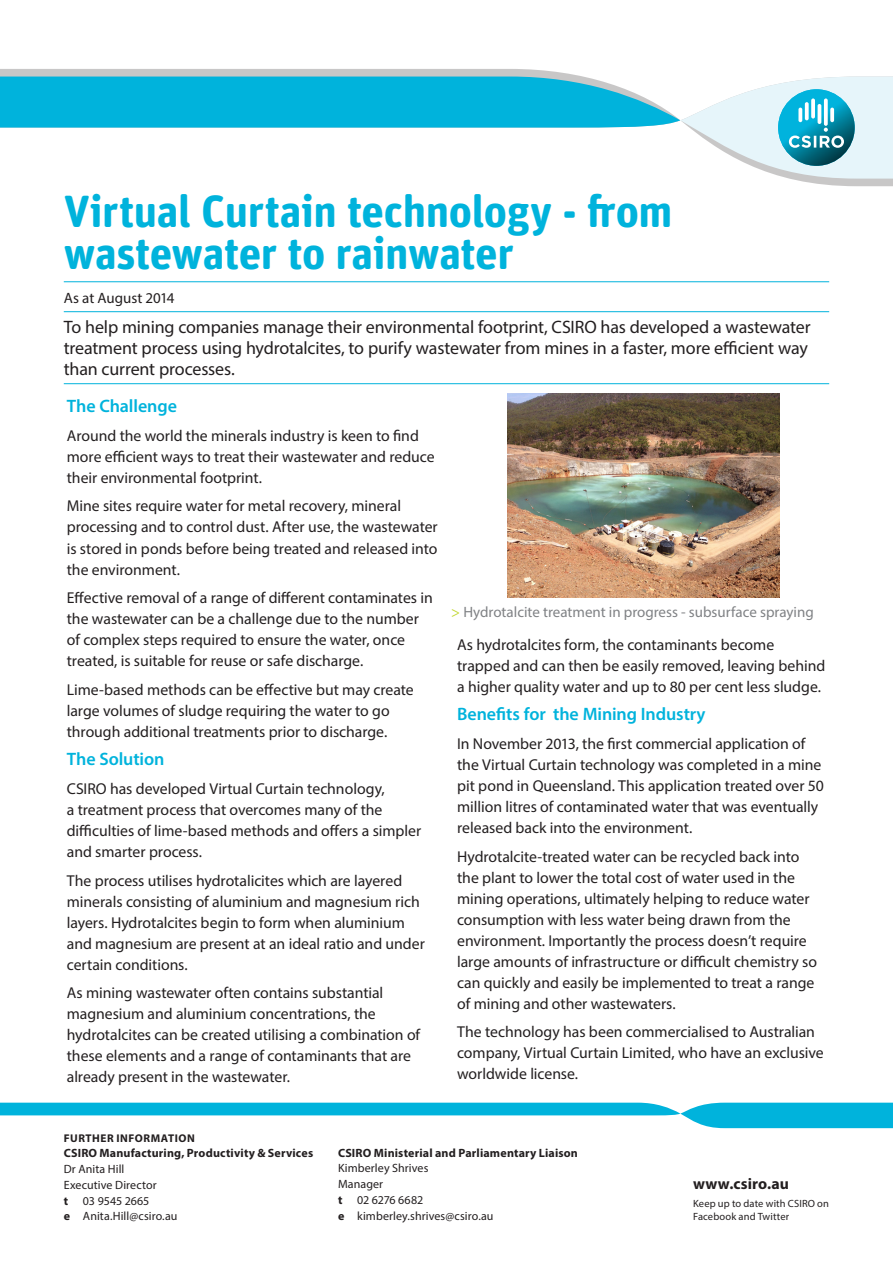
<style>
.page{position:relative;width:893px;height:1263px;background:#fff}
.page>*{position:absolute;margin:0;border:0;box-sizing:border-box;transform-origin:0 0}
.Doc_Title_Size2_-_Fa{font:700 45px/42px "Unit Rounded OT";letter-spacing:-.01em;color:#00b3dc}
.Date{font:18px/21px "Myriad Pro";letter-spacing:-.01em;color:#231f20}
.body_copy{font:600 18px "Myriad Pro";letter-spacing:-.005em;color:#00b3dc}
.body_copy-2{font:15.75px/21px "Myriad Pro";letter-spacing:-.005em;color:#231f20}
.t1{font:700 15.75px "Myriad Pro";letter-spacing:.005em;color:#231f20}
.captions{font:15px "Myriad Pro";color:#808285}
.Doc_Details_-_Fact_S{font:15px "Myriad Pro";letter-spacing:-.005em;color:#231f20}
.Contact__Subhead{font:12px/15.8px "Myriad Pro";letter-spacing:.005em;color:#231f20}
.Contact__Subhead-2{font:700 12px "Myriad Pro";letter-spacing:.015em;color:#231f20}
.Contact__Heading{font:700 11.25px "Myriad Pro";letter-spacing:.05em;color:#231f20}
.t2{font:10.5px/13.5px "Myriad Pro";letter-spacing:.015em;color:#231f20}
.s1{color:#c1d72f}
.s2{font-weight:700}
</style>
<div class="page">
<hr style="left:64px;top:281px;width:765px;height:1px;background:#00b3dc">
<hr style="left:64px;top:311px;width:765px;height:1px;background:#00b3dc">
<hr style="left:64px;top:383px;width:765px;height:1px;background:#00b3dc">
<img style="left:507px;top:393px;width:272px;height:204px">
<svg style="left:0;top:69px;width:893px;height:117px"></svg>
<svg style="left:0;top:77px;width:893px;height:102px"></svg>
<hr style="left:818px;top:104px;width:3px;height:20px;background:#fff;border-radius:2px">
<svg style="left:805px;top:102px;width:4px;height:18px"></svg>
<svg style="left:830px;top:108px;width:4px;height:14px"></svg>
<svg style="left:798px;top:108px;width:4px;height:14px"></svg>
<svg style="left:824px;top:98px;width:4px;height:28px"></svg>
<svg style="left:811px;top:98px;width:4px;height:21px"></svg>
<svg style="left:0;top:1103px;width:893px;height:25px"></svg>
<p class="Doc_Title_Size2_-_Fa" style="left:64px;top:190px;width:610px">Virtual Curtain technology - from wastewater to rainwater</p>
<p class="Doc_Details_-_Fact_S" style="left:64px;top:288px;width:112px">As at August 2014</p>
<p class="Date" style="left:64px;top:316px;width:748px">To help mining companies manage their environmental footprint, CSIRO has developed a wastewater treatment process using hydrotalcites, to purify wastewater from mines in a faster, more efficient way than current processes.</p>
<p class="body_copy" style="left:67px;top:395px;width:112px">The Challenge</p>
<p class="body_copy-2" style="left:67px;top:425px;width:369px">Around the world the minerals industry is keen to find more efficient ways to treat their wastewater and reduce their environmental footprint.</p>
<p class="body_copy-2" style="left:67px;top:495px;width:372px">Mine sites require water for metal recovery, mineral processing and to control dust. After use, the wastewater is stored in ponds before being treated and released into the environment.</p>
<p class="body_copy-2" style="left:67px;top:587px;width:367px">Effective removal of a range of different contaminates in the wastewater can be a challenge due to the number of complex steps required to ensure the water, once treated, is suitable for reuse or safe discharge.</p>
<p class="body_copy-2" style="left:67px;top:679px;width:348px">Lime-based methods can be effective but may create large volumes of sludge requiring the water to go through additional treatments prior to discharge.</p>
<p class="body_copy" style="left:67px;top:748px;width:99px">The Solution</p>
<p class="body_copy-2" style="left:67px;top:778px;width:356px">CSIRO has developed Virtual Curtain technology,<br>a treatment process that overcomes many of the difficulties of lime-based methods and offers a simpler and smarter process.</p>
<p class="body_copy-2" style="left:67px;top:870px;width:359px">The process utilises hydrotalicites which are layered minerals consisting of aluminium and magnesium rich layers. Hydrotalcites begin to form when aluminium and magnesium are present at an ideal ratio and under certain conditions.</p>
<p class="body_copy-2" style="left:67px;top:982px;width:355px">As mining wastewater often contains substantial magnesium and aluminium concentrations, the hydrotalcites can be created utilising a combination of these elements and a range of contaminants that are already present in the wastewater.</p>
<p class="captions" style="left:451px;top:603px;width:364px"><span class="s1">&gt;</span> Hydrotalcite treatment in progress - subsurface spraying</p>
<p class="body_copy-2" style="left:457px;top:634px;width:370px">As hydrotalcites form, the contaminants become trapped and can then be easily removed, leaving behind a higher quality water and up to 80 per cent less sludge.</p>
<p class="body_copy" style="left:457px;top:703px;width:250px">Benefits for the Mining Industry</p>
<p class="body_copy-2" style="left:457px;top:733px;width:368px">In November 2013, the first commercial application of the Virtual Curtain technology was completed in a mine pit pond in Queensland. This application treated over 50 million litres of contaminated water that was eventually released back into the environment.</p>
<p class="body_copy-2" style="left:457px;top:846px;width:361px">Hydrotalcite-treated water can be recycled back into the plant to lower the total cost of water used in the mining operations, ultimately helping to reduce water consumption with less water being drawn from the environment. Importantly the process doesn’t require large amounts of infrastructure or difficult chemistry so can quickly and easily be implemented to treat a range of mining and other wastewaters.</p>
<p class="body_copy-2" style="left:457px;top:1021px;width:368px">The technology has been commercialised to Australian company, Virtual Curtain Limited, who have an exclusive worldwide license.</p>
<p class="Contact__Heading" style="left:64px;top:1130px;width:132px">FURTHER INFORMATION</p>
<p class="Contact__Subhead-2" style="left:64px;top:1145px;width:251px">CSIRO Manufacturing, Productivity &amp; Services</p>
<p class="Contact__Subhead" style="left:64px;top:1161px;width:62px">Dr Anita Hill</p>
<p class="Contact__Subhead" style="left:64px;top:1177px;width:115px">Executive Director<br><span class="s2">t</span> 03 9545 2665<br><span class="s2">e</span> Anita.Hill@csiro.au</p>
<p class="Contact__Subhead-2" style="left:338px;top:1145px;width:241px">CSIRO Ministerial and Parliamentary Liaison</p>
<p class="Contact__Subhead" style="left:338px;top:1160px;width:157px">Kimberley Shrives<br>Manager<br><span class="s2">t</span> 02 6276 6682<br><span class="s2">e</span> kimberley.shrives@csiro.au</p>
<p class="t1" style="left:693px;top:1173px;width:97px">www.csiro.au</p>
<p class="t2" style="left:693px;top:1196px;width:137px">Keep up to date with CSIRO on<br>Facebook and Twitter</p>
</div>
